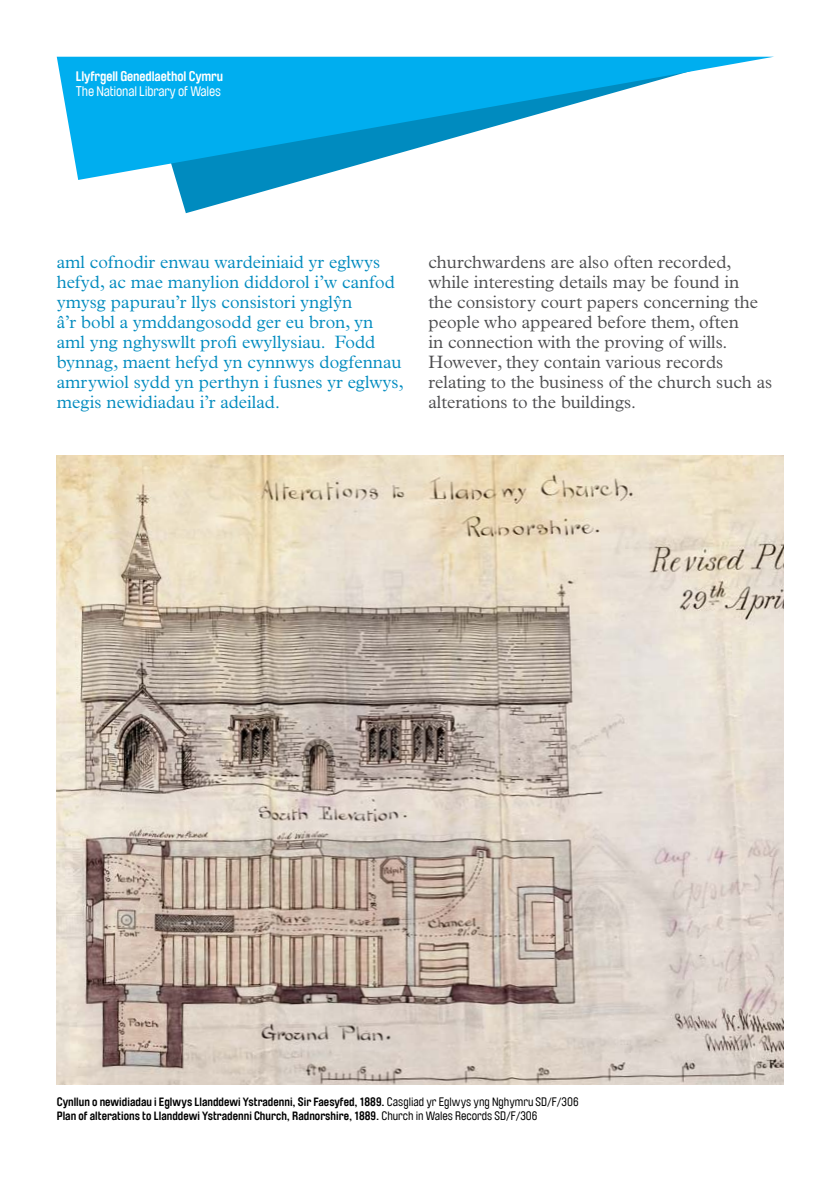
<style>
.page{position:relative;width:840px;height:1191px;background:#fff}
.page>*{position:absolute;margin:0;border:0;box-sizing:border-box;transform-origin:0 0}
.t1{font:300 18px/20px "Plantin MT Pro";color:#008bbf}
.t2{font:300 18px/20px "Plantin MT Pro";color:#4d4d4f}
.t3{font:700 13.8px "Brauer Neue";letter-spacing:-.01em;color:#fff}
.t4{font:13.8px "Brauer Neue";letter-spacing:-.01em;color:#fff}
.t5{font:700 12px/14.4px "Brauer Neue";color:#000}
.s1{font-weight:400}
</style>
<div class="page">
<svg style="left:176px;top:180px;width:128px;height:33px"></svg>
<svg style="left:57px;top:57px;width:715px;height:123px;fill:#00aeef"></svg>
<img style="left:57px;top:455px;width:725px;height:629px">
<p class="t3" style="left:76px;top:68px;width:149px">Llyfrgell Genedlaethol Cymru</p>
<p class="t4" style="left:76px;top:84px;width:146px">The National Library of Wales</p>
<p class="t1" style="left:57px;top:252px;width:348px">aml cofnodir enwau wardeiniaid yr eglwys hefyd, ac mae manylion diddorol i’w canfod ymysg papurau’r llys consistori ynglŷn<br>â’r bobl a ymddangosodd ger eu bron, yn aml yng nghyswllt profi ewyllysiau. Fodd bynnag, maent hefyd yn cynnwys dogfennau amrywiol sydd yn perthyn i fusnes yr eglwys, megis newidiadau i’r adeilad.</p>
<p class="t2" style="left:428px;top:252px;width:345px">churchwardens are also often recorded, while interesting details may be found in<br>the consistory court papers concerning the people who appeared before them, often<br>in connection with the proving of wills.<br>However, they contain various records relating to the business of the church such as alterations to the buildings.</p>
<p class="t5" style="left:57px;top:1094px;width:523px">Cynllun o newidiadau i Eglwys Llanddewi Ystradenni, Sir Faesyfed, 1889. <span class="s1">Casgliad yr Eglwys yng Nghymru SD/F/306<br></span>Plan of alterations to Llanddewi Ystradenni Church, Radnorshire, 1889. <span class="s1">Church in Wales Records SD/F/306</span></p>
</div>
